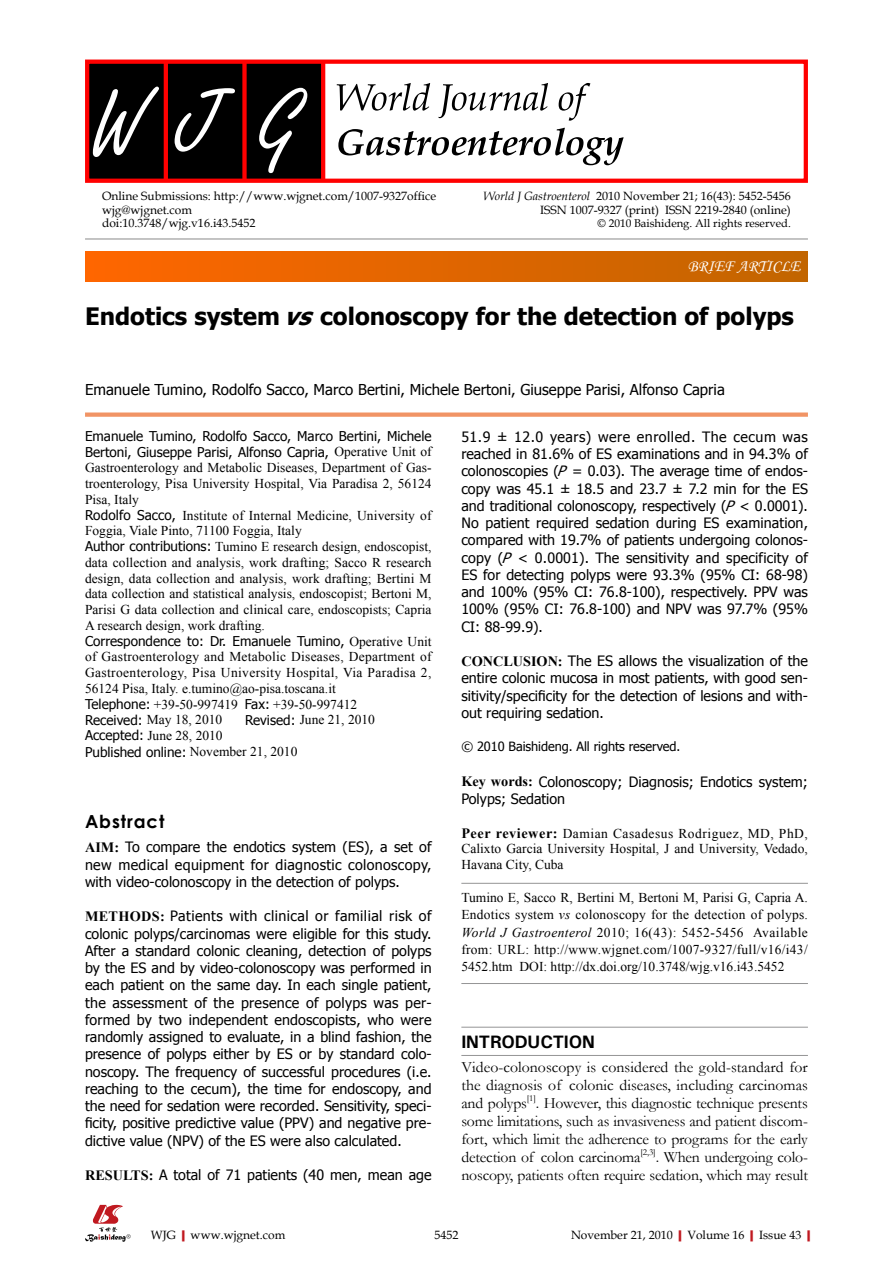
<style>
.page{position:relative;width:893px;height:1263px;background:#fff}
.page>*{position:absolute;margin:0;border:0;box-sizing:border-box;transform-origin:0 0}
.t1{font:700 24px "Tahoma";color:#000}
.t2{font:700 18px "Univers";letter-spacing:-.01em;color:#000}
.t3{font:700 18px "Century Gothic";letter-spacing:.05em;color:#000}
.t4{font:16.5px "Monotype Corsiva";color:#fff}
.t5{font:15.75px/18px "Garamond";letter-spacing:-.01em;color:#000;text-align:justify}
.t6{font:15px "Tahoma";color:#000}
.t7{font:14.25px/17.2px "Tahoma";color:#000;text-align:justify}
.t8{font:13.5px/15.8px "Times New Roman";color:#000;text-align:justify}
.t9{font:13.5px/15.8px "Times New Roman";letter-spacing:.02em;color:#000}
.t10{font:13.5px/15.8px "Tahoma";color:#000}
.t11{font:12.75px "Tahoma";letter-spacing:-.005em;color:#000}
.t12{font:12px/13.5px "Book Antiqua";color:#000;text-align:right}
.t13{font:11.25px "Book Antiqua";color:#000}
.t14{font:9.15px "Garamond";color:#000}
.s1{font-style:italic}
.s2{font-family:"Times New Roman"}
.s3{font-family:"Tahoma"}
.s4{font-family:"Times New Roman";font-weight:700}
.s5{font-weight:700;font-size:14.25px}
.s6{font-weight:700;color:#c01920}
</style>
<div class="page">
<div style="left:85px;top:252px;width:723px;height:29px;background:linear-gradient(to right,#f60,#c16500)"></div>
<hr style="left:85px;top:239px;width:723px;height:1px;background:#898989">
<div style="left:87px;top:61px;width:236px;height:121px;background:#000"></div>
<hr style="left:164px;top:61px;width:4px;height:121px;background:#f00">
<div style="left:242px;top:61px;width:5px;height:121px;background:#f00"></div>
<hr style="left:321px;top:61px;width:4px;height:121px;background:#f00">
<div style="left:85px;top:60px;width:723px;height:123px;border:4px solid #f00"></div>
<svg style="left:259px;top:88px;width:48px;height:85px"></svg>
<svg style="left:175px;top:88px;width:60px;height:64px"></svg>
<svg style="left:93px;top:87px;width:66px;height:70px"></svg>
<svg style="left:337px;top:83px;width:253px;height:38px"></svg>
<svg style="left:338px;top:128px;width:286px;height:37px"></svg>
<div style="left:85px;top:412px;width:723px;height:5px;background:#f19465"></div>
<hr style="left:461px;top:1027px;width:347px;height:1px;background:#949495">
<hr style="left:461px;top:1055px;width:347px;height:1px;background:#949495">
<hr style="left:461px;top:883px;width:347px;height:1px;background:#949495">
<hr style="left:461px;top:983px;width:347px;height:1px;background:#949495">
<svg style="left:85px;top:1205px;width:46px;height:37px"></svg>
<p class="t12" style="left:102px;top:189px;width:336px;text-align:left">Online Submissions: http://www.wjgnet.com/1007-9327office wjg@wjgnet.com<br>doi:10.3748/wjg.v16.i43.5452</p>
<p class="t12" style="left:483px;top:189px;width:309px"><span class="s1">World J Gastroenterol</span> 2010 November 21; 16(43): 5452-5456<br>ISSN 1007-9327 (print) ISSN 2219-2840 (online)</p>
<p class="t13" style="left:598px;top:215px;width:195px">© 2010 Baishideng. All rights reserved.</p>
<p class="t4" style="left:688px;top:256px;width:114px">BRIEF ARTICLE</p>
<h1 class="t1" style="left:85px;top:299px;width:710px">Endotics system <span class="s1">vs</span> colonoscopy for the detection of polyps</h1>
<p class="t6" style="left:85px;top:379px;width:641px">Emanuele Tumino, Rodolfo Sacco, Marco Bertini, Michele Bertoni, Giuseppe Parisi, Alfonso Capria</p>
<p class="t10" style="left:85px;top:428px;width:348px">Emanuele Tumino, Rodolfo Sacco, Marco Bertini, Michele<br>Bertoni, Giuseppe Parisi, Alfonso Capria, <span class="s2">Operative Unit of</span></p>
<p class="t8" style="left:85px;top:460px;width:348px;text-align:left">Gastroenterology and Metabolic Diseases, Department of Gas&shy;troenterology, Pisa University Hospital, Via Paradisa 2, 56124<br>Pisa, Italy<br><span class="s3">Rodolfo Sacco,</span> Institute of Internal Medicine, University of Foggia, Viale Pinto, 71100 Foggia, Italy<br><span class="s3">Author contributions:</span> Tumino E research design, endoscopist, data collection and analysis, work drafting; Sacco R research design, data collection and analysis, work drafting; Bertini M data collection and statistical analysis, endoscopist; Bertoni M, Parisi G data collection and clinical care, endoscopists; Capria A research design, work drafting.</p>
<p class="t10" style="left:85px;top:632px;width:348px">Correspondence to: Dr. Emanuele Tumino, <span class="s2">Operative Unit</span></p>
<p class="t9" style="left:85px;top:649px;width:348px">of Gastroenterology and Metabolic Diseases, Department of Gastroenterology, Pisa University Hospital, Via Paradisa 2, 56124 Pisa, Italy. e.tumino@ao-pisa.toscana.it<br><span class="s3">Telephone:</span> +39-50-997419 <span class="s3">Fax:</span> +39-50-997412<br><span class="s3">Received:</span> May 18, 2010</p>
<p class="t7" style="left:461px;top:427px;width:348px">51.9 ± 12.0 years) were enrolled. The cecum was reached in 81.6% of ES examinations and in 94.3% of colonoscopies (<span class="s1">P</span> = 0.03). The average time of endos&shy;copy was 45.1 ± 18.5 and 23.7 ± 7.2 min for the ES and traditional colonoscopy, respectively (<span class="s1">P</span> &lt; 0.0001).<br>No patient required sedation during ES examination, compared with 19.7% of patients undergoing colonos&shy;copy (<span class="s1">P</span> &lt; 0.0001). The sensitivity and specificity of ES for detecting polyps were 93.3% (95% CI: 68-98) and 100% (95% CI: 76.8-100), respectively. PPV was 100% (95% CI: 76.8-100) and NPV was 97.7% (95% CI: 88-99.9).</p>
<p class="t7" style="left:461px;top:652px;width:348px"><span class="s4">CONCLUSION:</span> The ES allows the visualization of the entire colonic mucosa in most patients, with good sen&shy;sitivity/specificity for the detection of lesions and with&shy;out requiring sedation.</p>
<p class="t11" style="left:461px;top:738px;width:221px">© 2010 Baishideng. All rights reserved.</p>
<p class="t7" style="left:461px;top:772px;width:348px"><span class="s4">Key words:</span> Colonoscopy; Diagnosis; Endotics system;<br>Polyps; Sedation</p>
<p class="t8" style="left:461px;top:825px;width:348px"><span class="s5">Peer reviewer:</span> Damian Casadesus Rodriguez, MD, PhD, Calixto Garcia University Hospital, J and University, Vedado, Havana City, Cuba</p>
<p class="t8" style="left:461px;top:889px;width:348px;line-height:17.2px">Tumino E, Sacco R, Bertini M, Bertoni M, Parisi G, Capria A.<br>Endotics system <span class="s1">vs</span> colonoscopy for the detection of polyps.<br><span class="s1">World J Gastroenterol</span> 2010; 16(43): 5452-5456 Available from: URL: http://www.wjgnet.com/1007-9327/full/v16/i43/ 5452.htm DOI: http://dx.doi.org/10.3748/wjg.v16.i43.5452</p>
<p class="t8" style="left:245px;top:712px;width:132px"><span class="s3">Revised:</span> June 21, 2010</p>
<p class="t8" style="left:85px;top:727px;width:139px"><span class="s3">Accepted:</span> June 28, 2010</p>
<p class="t10" style="left:85px;top:743px;width:214px">Published online: <span class="s2">November 21, 2010</span></p>
<p class="t3" style="left:85px;top:808px;width:81px">Abstract</p>
<p class="t7" style="left:85px;top:838px;width:348px"><span class="s4">AIM:</span> To compare the endotics system (ES), a set of new medical equipment for diagnostic colonoscopy, with video-colonoscopy in the detection of polyps.</p>
<p class="t7" style="left:85px;top:907px;width:348px"><span class="s4">METHODS:</span> Patients with clinical or familial risk of colonic polyps/carcinomas were eligible for this study.<br>After a standard colonic cleaning, detection of polyps by the ES and by video-colonoscopy was performed in each patient on the same day. In each single patient, the assessment of the presence of polyps was per&shy;formed by two independent endoscopists, who were randomly assigned to evaluate, in a blind fashion, the presence of polyps either by ES or by standard colo&shy;noscopy. The frequency of successful procedures (i.e. reaching to the cecum), the time for endoscopy, and the need for sedation were recorded. Sensitivity, speci&shy;ficity, positive predictive value (PPV) and negative pre&shy;dictive value (NPV) of the ES were also calculated.</p>
<p class="t7" style="left:85px;top:1165px;width:348px"><span class="s4">RESULTS:</span> A total of 71 patients (40 men, mean age</p>
<p class="t2" style="left:461px;top:1030px;width:135px">INTRODUCTION</p>
<p class="t5" style="left:461px;top:1058px;width:348px">Video-colonoscopy is considered the gold-standard for the diagnosis of colonic diseases, including carcinomas and polyps</p>
<p class="t14" style="left:527px;top:1092px;width:11px">[1]</p>
<p class="t5" style="left:461px;top:1094px;width:348px;text-indent:75px">. However, this diagnostic technique presents some limitations, such as invasiveness and patient discom&shy;fort, which limit the adherence to programs for the early detection of colon carcinoma</p>
<p class="t14" style="left:641px;top:1146px;width:17px">[2,3]</p>
<p class="t5" style="left:461px;top:1148px;width:348px;text-align:right">. When undergoing colo-<br>noscopy, patients often require sedation, which may result</p>
<p class="t12" style="left:151px;top:1227px;width:136px">WJG<span class="s6">|</span>www.wjgnet.com</p>
<p class="t12" style="left:571px;top:1227px;width:246px">November 21, 2010<span class="s6">|</span>Volume 16<span class="s6">|</span>Issue 43<span class="s6">|</span></p>
<p class="t12" style="left:434px;top:1227px;width:25px">5452</p>
</div>
